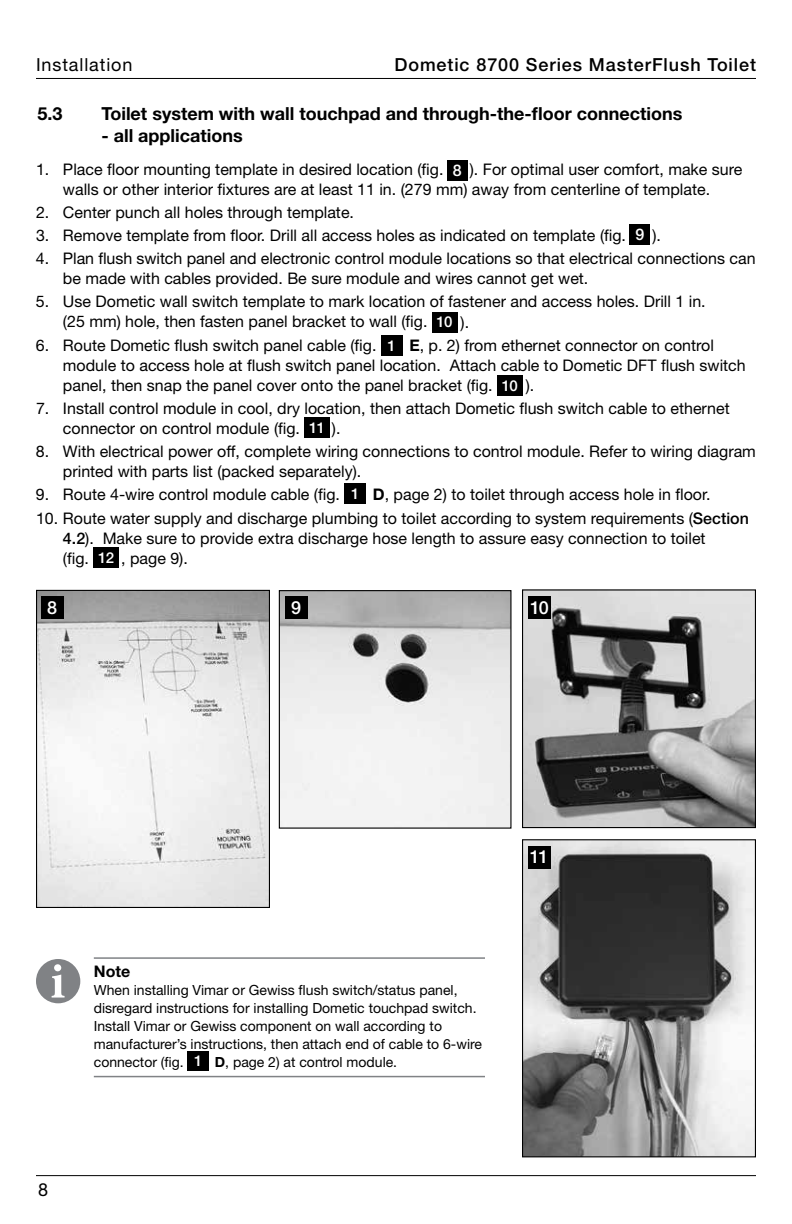
<style>
.page{position:relative;width:792px;height:1224px;background:#fff}
.page>*{position:absolute;margin:0;border:0;box-sizing:border-box;transform-origin:0 0}
.t1{font:700 18px "Helvetica Neue LT Std";color:#000}
.t2{font:500 18px "Helvetica Neue LT Std";letter-spacing:.05em;color:#000}
.t3{font:18px "Helvetica Neue LT Std";letter-spacing:.05em;color:#000}
.t4{font:500 18px "Helvetica Neue LT Std";color:#fff}
.t5{font:16px/20px "Helvetica Neue LT Std";color:#000}
.t6{font:700 16px "Helvetica Neue LT Std";color:#000}
.t7{font:14px/18px "Helvetica Neue LT Std";color:#000}
.s1{font-weight:500;color:#fff}
.s2{font-weight:500;font-size:15px;color:#fff}
.s3{font-weight:700}
.s4{font-weight:500}
</style>
<div class="page">
<hr style="left:36px;top:1175px;width:720px;height:1px;background:#000">
<hr style="left:36px;top:78px;width:720px;height:1px;background:#000">
<img style="left:38px;top:592px;width:230px;height:314px">
<div style="left:36px;top:590px;width:234px;height:318px;border:1px solid #000"></div>
<img style="left:524px;top:841px;width:230px;height:314px">
<div style="left:522px;top:839px;width:234px;height:318px;border:1px solid #000"></div>
<img style="left:281px;top:592px;width:229px;height:235px">
<div style="left:279px;top:590px;width:233px;height:239px;border:1px solid #000"></div>
<img style="left:524px;top:591px;width:230px;height:235px">
<div style="left:522px;top:589px;width:234px;height:239px;border:1px solid #000"></div>
<div style="left:447px;top:160px;width:21px;height:21px;background:#000"></div>
<div style="left:630px;top:224px;width:20px;height:21px;background:#000"></div>
<div style="left:432px;top:312px;width:25px;height:21px;background:#000"></div>
<div style="left:381px;top:335px;width:21px;height:21px;background:#000"></div>
<div style="left:497px;top:375px;width:25px;height:21px;background:#000"></div>
<div style="left:305px;top:417px;width:25px;height:21px;background:#000"></div>
<div style="left:345px;top:483px;width:21px;height:21px;background:#000"></div>
<div style="left:94px;top:547px;width:25px;height:21px;background:#000"></div>
<div style="left:41px;top:596px;width:23px;height:23px;background:#000"></div>
<div style="left:285px;top:596px;width:23px;height:23px;background:#000"></div>
<div style="left:528px;top:596px;width:23px;height:23px;background:#000"></div>
<hr style="left:94px;top:957px;width:391px;height:2px;background:#808285">
<hr style="left:94px;top:1076px;width:391px;height:1px;background:#808285">
<div style="left:188px;top:1051px;width:21px;height:20px;background:#000"></div>
<div style="left:36px;top:959px;width:44px;height:44px;background:#808285;border-radius:50%"></div>
<svg style="left:52px;top:964px;width:13px;height:34px"></svg>
<div style="left:528px;top:846px;width:23px;height:23px;background:#000"></div>
<p class="t3" style="left:36px;top:53px;width:98px">Installation</p>
<p class="t2" style="left:395px;top:53px;width:363px">Dometic 8700 Series MasterFlush Toilet</p>
<p class="t1" style="left:37px;top:103px;width:27px">5.3</p>
<p class="t1" style="left:101px;top:103px;width:583px">Toilet system with wall touchpad and through-the-floor connections</p>
<p class="t1" style="left:101px;top:124px;width:143px">- all applications</p>
<p class="t5" style="left:36px;top:159px;width:708px;text-align:center">1. Place floor mounting template in desired location (fig. <span class="s1">8</span> ). For optimal user comfort, make sure walls or other interior fixtures are at least 11 in. (279 mm) away from centerline of template.</p>
<p class="t5" style="left:36px;top:202px;width:317px">2. Center punch all holes through template.</p>
<p class="t5" style="left:36px;top:225px;width:624px">3. Remove template from floor. Drill all access holes as indicated on template (fig. <span class="s1">9</span> ).</p>
<p class="t5" style="left:63px;top:248px;width:694px;text-indent:-27px">4. Plan flush switch panel and electronic control module locations so that electrical connections can be made with cables provided. Be sure module and wires cannot get wet.</p>
<p class="t5" style="left:63px;top:292px;width:642px;text-indent:-27px">5. Use Dometic wall switch template to mark location of fastener and access holes. Drill 1 in. (25 mm) hole, then fasten panel bracket to wall (fig. <span class="s2">10</span> ).</p>
<p class="t5" style="left:63px;top:335px;width:684px;text-indent:-27px">6. Route Dometic flush switch panel cable (fig. <span class="s2">1</span> <span class="s3">E</span>, p. 2) from ethernet connector on control module to access hole at flush switch panel location. Attach cable to Dometic DFT flush switch panel, then snap the panel cover onto the panel bracket (fig. <span class="s2">10</span> ).</p>
<p class="t5" style="left:63px;top:398px;width:668px;text-indent:-27px">7. Install control module in cool, dry location, then attach Dometic flush switch cable to ethernet connector on control module (fig. <span class="s2">11</span> ).</p>
<p class="t5" style="left:63px;top:441px;width:694px;text-indent:-27px">8. With electrical power off, complete wiring connections to control module. Refer to wiring diagram printed with parts list (packed separately).</p>
<p class="t5" style="left:36px;top:485px;width:673px">9. Route 4-wire control module cable (fig. <span class="s2">1</span> <span class="s3">D</span>, page 2) to toilet through access hole in floor.</p>
<p class="t5" style="left:63px;top:508px;width:687px;text-indent:-27px">10. Route water supply and discharge plumbing to toilet according to system requirements (<span class="s4">Section<br>4.2</span>). Make sure to provide extra discharge hose length to assure easy connection to toilet<br>(fig. <span class="s2">12</span> , page 9).</p>
<p class="t4" style="left:47px;top:597px;width:12px">8</p>
<p class="t4" style="left:291px;top:597px;width:12px">9</p>
<p class="t4" style="left:530px;top:597px;width:20px">10</p>
<p class="t3" style="left:38px;top:1179px;width:12px">8</p>
<p class="t6" style="left:94px;top:961px;width:38px">Note</p>
<p class="t7" style="left:94px;top:981px;width:390px">When installing Vimar or Gewiss flush switch/status panel, disregard instructions for installing Dometic touchpad switch.<br>Install Vimar or Gewiss component on wall according to manufacturer’s instructions, then attach end of cable to 6-wire connector (fig. <span class="s2">1</span> <span class="s3">D</span>, page 2) at control module.</p>
<p class="t4" style="left:530px;top:846px;width:20px">11</p>
</div>
